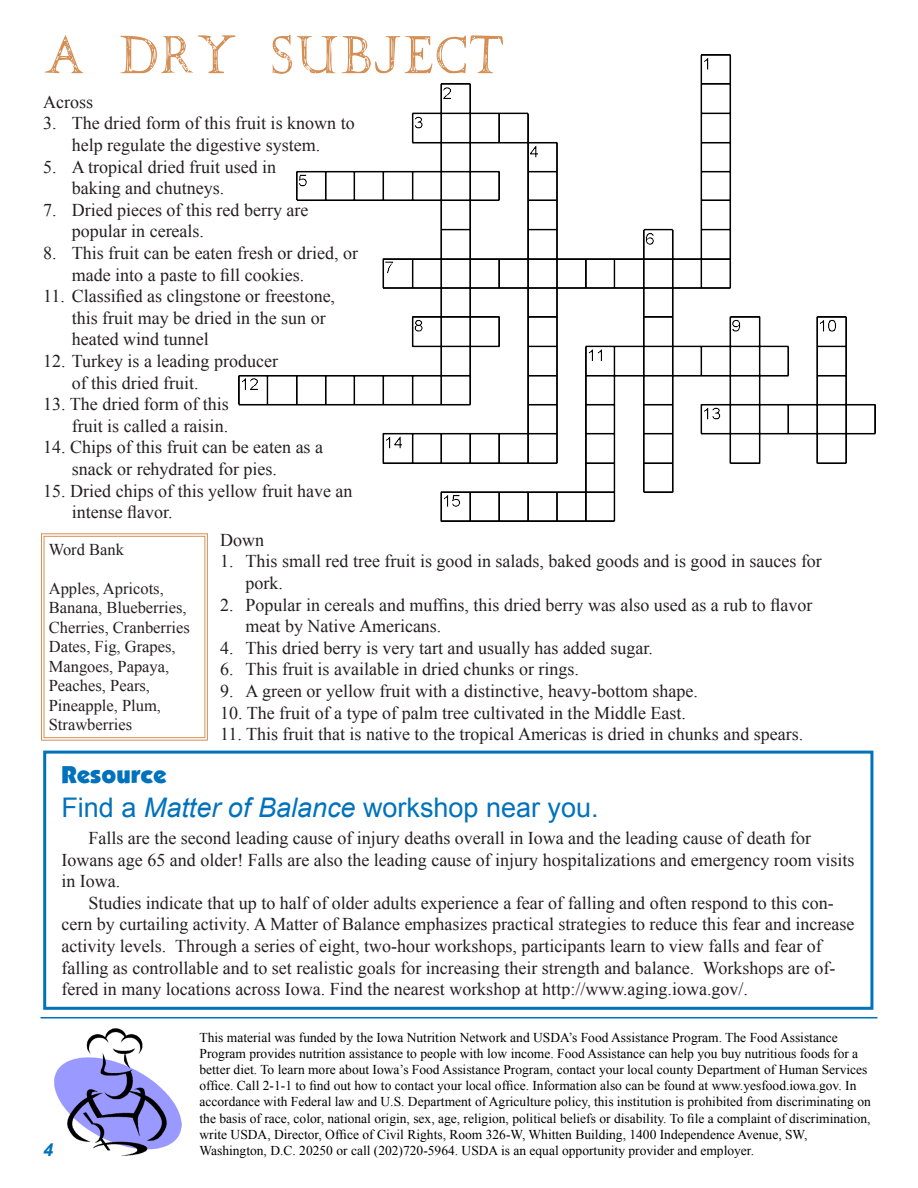
<style>
.page{position:relative;width:918px;height:1188px;background:#fff}
.page>*{position:absolute;margin:0;border:0;box-sizing:border-box;transform-origin:0 0}
.t1{font:27px "Arial";color:#0072bc}
.t2{font:24px "Boulder";color:#0072bc}
.t3{font:18px/21.6px "Times New Roman";color:#231f20}
.t4{font:italic 700 18px "Arial";color:#0072bc}
.t5{font:16.5px/19.5px "Times New Roman";color:#231f20}
.t6{font:13.5px/16.2px "Times New Roman";color:#000}
.s1{font-style:italic}
</style>
<div class="page">
<img style="left:54px;top:1028px;width:128px;height:128px">
<hr style="left:40px;top:1017px;width:837px;height:1px;background:#0072bc">
<div style="left:43px;top:751px;width:830px;height:259px;border:3px solid #0072bc"></div>
<svg style="left:45px;top:35px;width:458px;height:39px"></svg>
<img style="left:239px;top:55px;width:636px;height:466px">
<svg style="left:41px;top:533px;width:167px;height:208px"></svg>
<div style="left:44px;top:536px;width:161px;height:202px;border:1px solid #d48f55"></div>
<p class="t3" style="left:43px;top:91px;width:51px">Across</p>
<p class="t3" style="left:43px;top:112px;width:313px;text-align:center">3. The dried form of this fruit is known to help regulate the digestive system.</p>
<p class="t3" style="left:72px;top:155px;width:206px;text-indent:-28px">5. A tropical dried fruit used in baking and chutneys.</p>
<p class="t3" style="left:43px;top:199px;width:267px">7. Dried pieces of this red berry are</p>
<p class="t3" style="left:72px;top:220px;width:134px">popular in cereals.</p>
<p class="t3" style="left:72px;top:242px;width:288px;text-indent:-28px">8. This fruit can be eaten fresh or dried, or made into a paste to fill cookies.</p>
<p class="t3" style="left:72px;top:285px;width:265px;text-indent:-28px">11. Classified as clingstone or freestone, this fruit may be dried in the sun or heated wind tunnel</p>
<p class="t3" style="left:72px;top:350px;width:208px;text-indent:-28px">12. Turkey is a leading producer of this dried fruit.</p>
<p class="t3" style="left:43px;top:393px;width:187px">13. The dried form of this</p>
<p class="t3" style="left:72px;top:415px;width:158px">fruit is called a raisin.</p>
<p class="t3" style="left:72px;top:436px;width:253px;text-indent:-28px">14. Chips of this fruit can be eaten as a snack or rehydrated for pies.</p>
<p class="t3" style="left:72px;top:479px;width:282px;text-indent:-28px">15. Dried chips of this yellow fruit have an intense flavor.</p>
<p class="t3" style="left:220px;top:529px;width:45px">Down</p>
<p class="t3" style="left:246px;top:550px;width:578px;text-indent:-26px">1. This small red tree fruit is good in salads, baked goods and is good in sauces for pork.</p>
<p class="t3" style="left:246px;top:593px;width:568px;text-indent:-26px">2. Popular in cereals and muffins, this dried berry was also used as a rub to flavor meat by Native Americans.</p>
<p class="t3" style="left:220px;top:637px;width:434px">4. This dried berry is very tart and usually has added sugar.</p>
<p class="t3" style="left:220px;top:658px;width:360px">6. This fruit is available in dried chunks or rings.</p>
<p class="t3" style="left:220px;top:680px;width:479px">9. A green or yellow fruit with a distinctive, heavy-bottom shape.</p>
<p class="t3" style="left:220px;top:701px;width:468px">10. The fruit of a type of palm tree cultivated in the Middle East.</p>
<p class="t3" style="left:220px;top:723px;width:585px">11. This fruit that is native to the tropical Americas is dried in chunks and spears.</p>
<p class="t5" style="left:49px;top:539px;width:77px">Word Bank</p>
<p class="t5" style="left:49px;top:578px;width:143px">Apples, Apricots,<br>Banana, Blueberries,<br>Cherries, Cranberries</p>
<p class="t5" style="left:49px;top:637px;width:128px">Dates, Fig, Grapes,<br>Mangoes, Papaya,<br>Peaches, Pears,</p>
<p class="t5" style="left:49px;top:695px;width:114px">Pineapple, Plum,<br>Strawberries</p>
<p class="t2" style="left:61px;top:760px;width:107px">Resource</p>
<p class="t1" style="left:61px;top:790px;width:539px">Find a <span class="s1">Matter of Balance</span> workshop near you.</p>
<p class="t3" style="left:61px;top:827px;width:794px;text-indent:27px">Falls are the second leading cause of injury deaths overall in Iowa and the leading cause of death for<br>Iowans age 65 and older! Falls are also the leading cause of injury hospitalizations and emergency room visits in Iowa.</p>
<p class="t3" style="left:61px;top:892px;width:795px;text-indent:27px">Studies indicate that up to half of older adults experience a fear of falling and often respond to this con&shy;cern by curtailing activity. A Matter of Balance emphasizes practical strategies to reduce this fear and increase activity levels. Through a series of eight, two-hour workshops, participants learn to view falls and fear of falling as controllable and to set realistic goals for increasing their strength and balance. Workshops are of&shy;fered in many locations across Iowa. Find the nearest workshop at http://www.aging.iowa.gov/.</p>
<p class="t6" style="left:200px;top:1029px;width:673px">This material was funded by the Iowa Nutrition Network and USDA’s Food Assistance Program. The Food Assistance Program provides nutrition assistance to people with low income. Food Assistance can help you buy nutritious foods for a better diet. To learn more about Iowa’s Food Assistance Program, contact your local county Department of Human Services office. Call 2-1-1 to find out how to contact your local office. Information also can be found at www.yesfood.iowa.gov. In accordance with Federal law and U.S. Department of Agriculture policy, this institution is prohibited from discriminating on the basis of race, color, national origin, sex, age, religion, political beliefs or disability. To file a complaint of discrimination, write USDA, Director, Office of Civil Rights, Room 326-W, Whitten Building, 1400 Independence Avenue, SW,</p>
<p class="t4" style="left:43px;top:1138px;width:12px">4</p>
<p class="t6" style="left:200px;top:1142px;width:556px">Washington, D.C. 20250 or call (202)720-5964. USDA is an equal opportunity provider and employer.</p>
</div>
